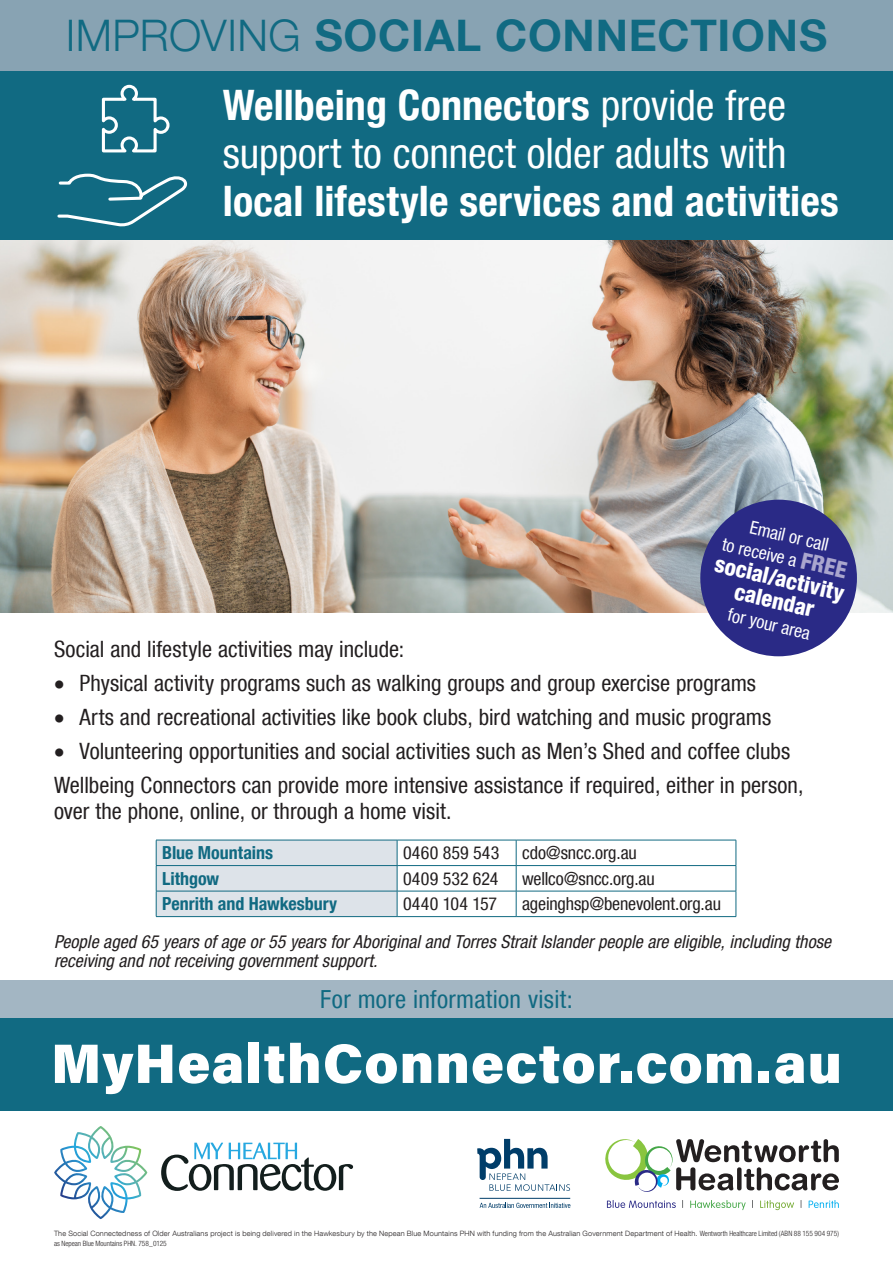
<style>
.page{position:relative;width:893px;height:1263px;background:#fff}
.page>*{position:absolute;margin:0;border:0;box-sizing:border-box;transform-origin:0 0}
.t1{font:900 55.5px "Acumin Pro";letter-spacing:.015em;color:#fff}
.t2{font:700 43.5px "Helvetica Neue LT Com";letter-spacing:.02em;color:#116a82}
.body_condensed{font:700 condensed 42px/48px "Helvetica Neue LT Com";letter-spacing:.005em;color:#fff}
.condensed{font:condensed 24.9px "Helvetica Neue LT Com";letter-spacing:.015em;color:#116a82}
.List_Paragraph{font:condensed 22.5px/25.5px "Helvetica Neue LT Com";color:#231f20}
.body_condensed-2{font:800 condensed 22.5px/45px "Helvetica Neue LT Com";color:#fff}
.condensed-2{font:italic condensed 18px/19.5px "Helvetica Neue LT Com";color:#231f20}
.t3{font:condensed 18px "Helvetica Neue LT Com";letter-spacing:-.005em;color:#231f20}
.t4{font:700 condensed 18px "Helvetica Neue LT Com";color:#116a82}
.body_condensed-3{font:condensed 18px/22.5px "Helvetica Neue LT Com";color:#fff}
.t5{font:condensed 18px "Helvetica Neue LT Com";letter-spacing:.015em;color:#231f20}
.t6{font:300 7.35px/9.4px "Helvetica Neue LT Com";letter-spacing:.025em;color:#231f20}
.s1{font-weight:300}
.s2{font-weight:400}
.s3{color:#aaa6ce}
.s4{font-stretch:condensed}
</style>
<div class="page">
<img style="left:0;top:240px;width:893px;height:372px">
<div style="left:0;top:44px;width:893px;height:196px;background:#116a82"></div>
<div style="left:0;top:0;width:893px;height:70px;background:#88a3b3"></div>
<div style="left:0;top:980px;width:893px;height:93px;background:#a3b6c3"></div>
<svg style="left:605px;top:1139px;width:234px;height:53px"></svg>
<svg style="left:607px;top:1200px;width:69px;height:8px"></svg>
<svg style="left:690px;top:1200px;width:56px;height:10px"></svg>
<svg style="left:760px;top:1200px;width:34px;height:10px"></svg>
<svg style="left:809px;top:1200px;width:30px;height:8px"></svg>
<svg style="left:477px;top:1139px;width:93px;height:52px"></svg>
<svg style="left:480px;top:1203px;width:90px;height:5px"></svg>
<hr style="left:480px;top:1198px;width:90px;height:1px;background:#003d69">
<svg style="left:54px;top:1126px;width:85px;height:73px"></svg>
<svg style="left:161px;top:1142px;width:192px;height:49px"></svg>
<div style="left:0;top:1018px;width:893px;height:93px;background:#116a82"></div>
<hr style="left:397px;top:840px;width:119px;height:1px;background:#116a82">
<hr style="left:516px;top:840px;width:220px;height:1px;background:#116a82">
<hr style="left:397px;top:865px;width:119px;height:1px;background:#116a82">
<hr style="left:516px;top:865px;width:220px;height:1px;background:#116a82">
<hr style="left:397px;top:891px;width:119px;height:1px;background:#116a82">
<svg style="left:156px;top:840px;width:242px;height:76px;background:#d4dde4"></svg>
<hr style="left:516px;top:891px;width:220px;height:1px;background:#116a82">
<svg style="left:516px;top:840px;width:1px;height:76px"></svg>
<svg style="left:736px;top:840px;width:1px;height:76px"></svg>
<hr style="left:156px;top:916px;width:241px;height:1px;background:#116a82">
<hr style="left:397px;top:916px;width:119px;height:1px;background:#116a82">
<hr style="left:516px;top:916px;width:220px;height:1px;background:#116a82">
<svg style="left:57px;top:85px;width:130px;height:141px"></svg>
<div style="left:700px;top:500px;width:157px;height:156px;background:#2a2a86;border-radius:50%"></div>
<p class="t2" style="left:66px;top:8px;width:763px"><span class="s1">IMPROVING</span> SOCIAL CONNECTIONS</p>
<p class="body_condensed" style="left:223px;top:82px;width:618px">Wellbeing Connectors <span class="s2">provide free support to connect older adults with </span>local lifestyle services and activities</p>
<p class="body_condensed-3" style="left:730px;top:511px;width:105px;text-indent:23px;rotate:13deg">Email or call to receive a</p>
<p class="body_condensed-2" style="left:750px;top:525px;width:105px;text-indent:58px;rotate:13deg"><span class="s3">FREE </span>calendar</p>
<p class="body_condensed-2" style="left:720px;top:541px;width:134px;rotate:13deg">social/activity</p>
<p class="body_condensed-3" style="left:731px;top:603px;width:85px;rotate:13deg">for your area</p>
<p class="List_Paragraph" style="left:54px;top:636px;width:352px">Social and lifestyle activities may include:</p>
<p class="List_Paragraph" style="left:54px;top:670px;width:704px">• Physical activity programs such as walking groups and group exercise programs</p>
<p class="List_Paragraph" style="left:54px;top:704px;width:719px">• Arts and recreational activities like book clubs, bird watching and music programs</p>
<p class="List_Paragraph" style="left:54px;top:738px;width:738px">• Volunteering opportunities and social activities such as Men’s Shed and coffee clubs</p>
<p class="List_Paragraph" style="left:54px;top:772px;width:751px">Wellbeing Connectors can provide more intensive assistance if required, either in person, over the phone, online, or through a home visit.</p>
<p class="t4" style="left:162px;top:842px;width:112px">Blue Mountains</p>
<p class="t5" style="left:403px;top:842px;width:98px">0460 859 543</p>
<p class="t3" style="left:522px;top:842px;width:116px">cdo@sncc.org.au</p>
<p class="t4" style="left:162px;top:867px;width:59px">Lithgow</p>
<p class="t3" style="left:403px;top:868px;width:97px">0409 532 624</p>
<p class="t3" style="left:522px;top:868px;width:134px">wellco@sncc.org.au</p>
<p class="t4" style="left:162px;top:893px;width:177px">Penrith and Hawkesbury</p>
<p class="t5" style="left:403px;top:893px;width:96px">0440 104 157</p>
<p class="t3" style="left:522px;top:893px;width:200px">ageinghsp@benevolent.org.au</p>
<p class="condensed-2" style="left:54px;top:931px;width:779px">People aged 65 years of age or 55 years for Aboriginal and Torres Strait Islander people are eligible, including those receiving and not receiving government support.</p>
<p class="condensed" style="left:320px;top:984px;width:254px">For more information visit:</p>
<p class="t1" style="left:51px;top:1024px;width:792px">MyHealthConnector.com.au</p>
<p class="t6" style="left:54px;top:1229px;width:786px">The Social Connectedness of Older Australians project is being delivered in the Hawkesbury by the Nepean Blue Mountains PHN with funding from the Australian Government Department of Health. <span class="s4">Wentworth Healthcare Limited (ABN 88 155 904 975) as Nepean Blue Mountains PHN. 758_0125</span></p>
</div>
